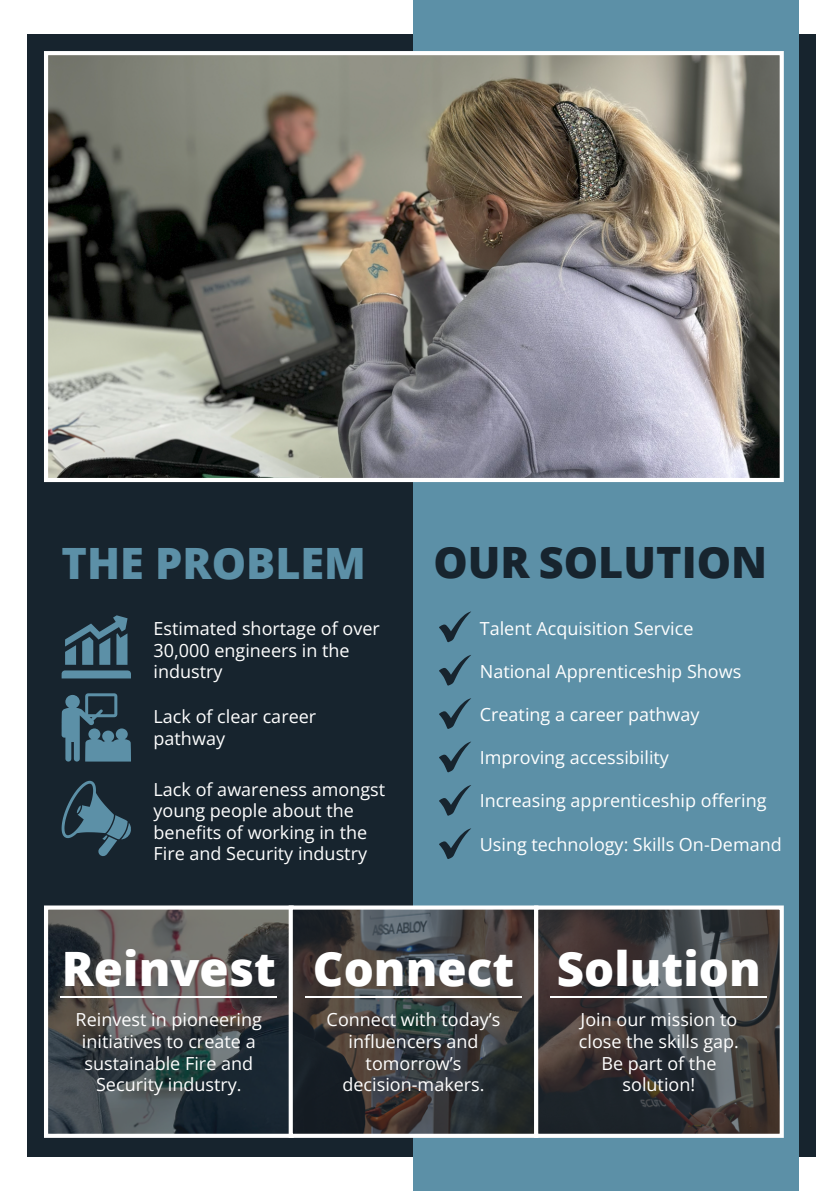
<style>
.page{position:relative;width:840px;height:1191px;background:#fff}
.page>*{position:absolute;margin:0;border:0;box-sizing:border-box;transform-origin:0 0}
.t1{font:800 47.4px "Open Sans";color:#fff}
.t2{font:800 43.2px "Open Sans";color:#17242e}
.t3{font:800 43.2px "Open Sans";color:#5c90a7}
.t4{font:18px/21.6px "Open Sans";color:#fff}
</style>
<div class="page">
<div style="left:27px;top:34px;width:788px;height:1123px;background:#17242e"></div>
<div style="left:412px;top:0;width:386px;height:1191px;background:#5c90a7"></div>
<img style="left:49px;top:56px;width:729px;height:421px">
<div style="left:44px;top:51px;width:739px;height:431px;border:4px solid #fff"></div>
<svg style="left:439px;top:828px;width:32px;height:31px"></svg>
<svg style="left:439px;top:741px;width:32px;height:31px"></svg>
<svg style="left:439px;top:655px;width:32px;height:31px"></svg>
<svg style="left:439px;top:785px;width:32px;height:31px"></svg>
<svg style="left:439px;top:698px;width:32px;height:31px"></svg>
<svg style="left:439px;top:611px;width:32px;height:31px"></svg>
<svg style="left:62px;top:615px;width:69px;height:63px"></svg>
<svg style="left:62px;top:780px;width:69px;height:76px"></svg>
<svg style="left:62px;top:693px;width:69px;height:68px"></svg>
<img style="left:49px;top:910px;width:239px;height:222px">
<div style="left:44px;top:905px;width:249px;height:232px;border:4px solid #fff"></div>
<svg style="left:293px;top:910px;width:240px;height:222px"></svg>
<div style="left:288px;top:905px;width:250px;height:232px;border:4px solid #fff"></div>
<svg style="left:538px;top:910px;width:240px;height:222px"></svg>
<div style="left:533px;top:905px;width:250px;height:232px;border:4px solid #fff"></div>
<hr style="left:61px;top:995px;width:216px;height:2px;background:#fff">
<hr style="left:305px;top:995px;width:216px;height:2px;background:#fff">
<hr style="left:550px;top:995px;width:216px;height:2px;background:#fff">
<h2 class="t3" style="left:62px;top:530px;width:306px">THE PROBLEM</h2>
<h2 class="t2" style="left:433px;top:529px;width:335px">OUR SOLUTION</h2>
<p class="t4" style="left:153px;top:617px;width:228px">Estimated shortage of over<br>30,000 engineers in the industry</p>
<p class="t4" style="left:153px;top:705px;width:164px">Lack of clear career pathway</p>
<p class="t4" style="left:153px;top:778px;width:233px">Lack of awareness amongst young people about the benefits of working in the<br>Fire and Security industry</p>
<p class="t4" style="left:479px;top:617px;width:215px">Talent Acquisition Service</p>
<p class="t4" style="left:479px;top:660px;width:263px">National Apprenticeship Shows</p>
<p class="t4" style="left:479px;top:703px;width:221px">Creating a career pathway</p>
<p class="t4" style="left:479px;top:746px;width:191px">Improving accessibility</p>
<p class="t4" style="left:479px;top:789px;width:288px">Increasing apprenticeship offering</p>
<p class="t4" style="left:479px;top:833px;width:303px">Using technology: Skills On-Demand</p>
<h1 class="t1" style="left:62px;top:932px;width:700px">Reinvest Connect Solution</h1>
<p class="t4" style="left:326px;top:1008px;width:175px;text-align:center">Connect with today’s influencers and tomorrow’s decision-makers.</p>
<p class="t4" style="left:578px;top:1008px;width:162px;text-align:center">Join our mission to close the skills gap.<br>Be part of the solution!</p>
<p class="t4" style="left:76px;top:1008px;width:188px;text-align:center">Reinvest in pioneering initiatives to create a sustainable Fire and<br>Security industry.</p>
</div>
